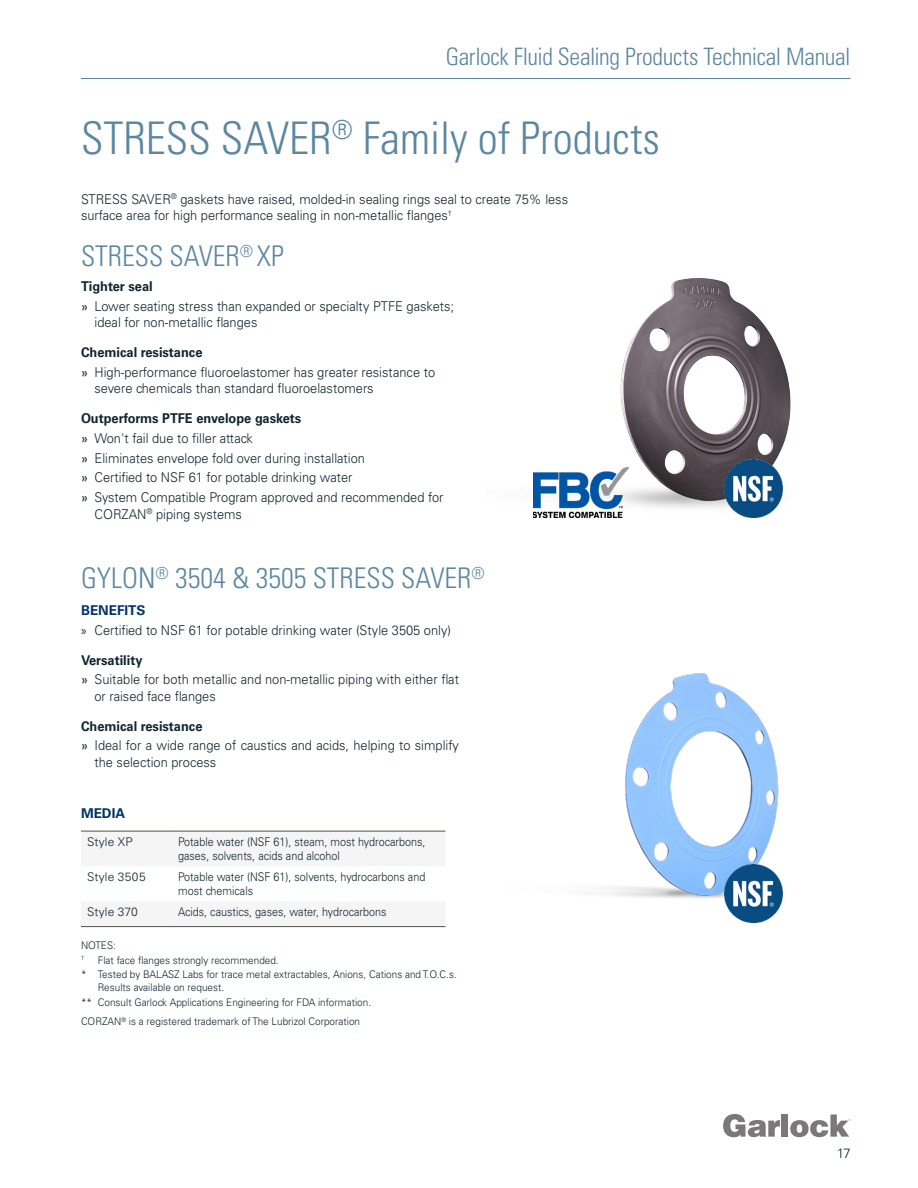
<style>
.page{position:relative;width:918px;height:1188px;background:#fff}
.page>*{position:absolute;margin:0;border:0;box-sizing:border-box;transform-origin:0 0}
.Heads{font:300 condensed 45px "Univers LT Std";color:#5c87a1}
.Heads-2{font:300 condensed 28.5px "Univers LT Std";color:#5c87a1}
.t1{font:300 condensed 24px "Univers LT Std";letter-spacing:-.015em;color:#5c87a1}
.body_bullet{font:300 13.5px/16.5px "Univers LT Std";color:#112530;scale:.95 1}
.body_bullet-2{font:700 13.5px "Univers LT Std";color:#112530;scale:.95 1}
.body_bullet-3{font:700 13.5px "Univers LT Std";color:#003367}
.body_bullet-4{font:300 13.5px "Univers LT Std";color:#112530}
.Title___Blue{font:300 12px/14.4px "Univers LT Std";color:#112530;scale:.9 1}
.Title___Blue-2{font:300 12px "Univers LT Std";color:#112530}
.Title___Blue-3{font:300 12px "Univers LT Std";letter-spacing:.03em;color:#112530}
.note{font:300 10.5px/12.6px "Univers LT Std";color:#112530;scale:.95 1}
.note-2{font:300 6.15px "Univers LT Std";color:#112530;scale:.95 1}
.s1{font-weight:400}
.s2{font-family:"Myriad Pro";font-weight:400}
</style>
<div class="page">
<hr style="left:81px;top:78px;width:769px;height:1px;background:#5c87a1">
<svg style="left:723px;top:1114px;width:57px;height:23px"></svg>
<div style="left:782px;top:1114px;width:6px;height:23px;background:#7b7879"></div>
<svg style="left:790px;top:1114px;width:60px;height:23px"></svg>
<hr style="left:81px;top:831px;width:91px;height:1px;background:#535249">
<hr style="left:172px;top:831px;width:274px;height:1px;background:#535249">
<hr style="left:81px;top:926px;width:91px;height:1px;background:#535249">
<hr style="left:172px;top:926px;width:274px;height:1px;background:#535249">
<img style="left:620px;top:278px;width:171px;height:240px">
<img style="left:609px;top:673px;width:174px;height:250px">
<img style="left:725px;top:864px;width:57px;height:58px">
<img style="left:725px;top:460px;width:57px;height:57px">
<img style="left:533px;top:467px;width:95px;height:51px">
<h3 class="t1" style="left:446px;top:42px;width:406px">Garlock Fluid Sealing Products Technical Manual</h3>
<p class="Heads" style="left:81px;top:111px;width:581px">STRESS SAVER<sup>®</sup> Family of Products</p>
<p class="body_bullet" style="left:81px;top:191px;width:514px">STRESS SAVER<sup>®</sup> gaskets have raised, molded-in sealing rings seal to create 75% less surface area for high performance sealing in non-metallic flanges<sup>†</sup></p>
<p class="Heads-2" style="left:81px;top:239px;width:204px">STRESS SAVER<sup>®</sup> XP</p>
<p class="body_bullet-2" style="left:81px;top:278px;width:77px">Tighter seal</p>
<p class="body_bullet" style="left:94px;top:297px;width:380px;text-indent:-14px"><span class="s1">»</span> Lower seating stress than expanded or specialty PTFE gaskets; ideal for non-metallic flanges</p>
<p class="body_bullet-2" style="left:81px;top:344px;width:129px">Chemical resistance</p>
<p class="body_bullet" style="left:94px;top:364px;width:360px;text-indent:-14px"><span class="s1">»</span> High-performance fluoroelastomer has greater resistance to severe chemicals than standard fluoroelastomers</p>
<p class="body_bullet-2" style="left:81px;top:410px;width:233px">Outperforms PTFE envelope gaskets</p>
<p class="body_bullet" style="left:81px;top:430px;width:183px"><span class="s1">»</span> Won't fail due to filler attack</p>
<p class="body_bullet" style="left:81px;top:450px;width:300px"><span class="s1">»</span> Eliminates envelope fold over during installation</p>
<p class="body_bullet" style="left:81px;top:469px;width:287px"><span class="s1">»</span> Certified to NSF 61 for potable drinking water</p>
<p class="body_bullet" style="left:94px;top:489px;width:369px;text-indent:-14px"><span class="s1">»</span> System Compatible Program approved and recommended for<br>CORZAN<sup>®</sup> piping systems</p>
<p class="Heads-2" style="left:81px;top:561px;width:405px">GYLON<sup>®</sup> 3504 &amp; 3505 STRESS SAVER<sup>®</sup></p>
<p class="body_bullet-3" style="left:81px;top:602px;width:66px">BENEFITS</p>
<p class="body_bullet" style="left:81px;top:621px;width:391px"><span class="s2">»</span> Certified to NSF 61 for potable drinking water (Style 3505 only)</p>
<p class="body_bullet-2" style="left:81px;top:652px;width:66px">Versatility</p>
<p class="body_bullet" style="left:94px;top:671px;width:385px;text-indent:-14px"><span class="s1">»</span> Suitable for both metallic and non-metallic piping with either flat or raised face flanges</p>
<p class="body_bullet-2" style="left:81px;top:718px;width:129px">Chemical resistance</p>
<p class="body_bullet" style="left:94px;top:737px;width:385px;text-indent:-14px"><span class="s1">»</span> Ideal for a wide range of caustics and acids, helping to simplify the selection process</p>
<p class="body_bullet-3" style="left:81px;top:805px;width:46px">MEDIA</p>
<p class="Title___Blue-2" style="left:87px;top:834px;width:47px">Style XP</p>
<p class="Title___Blue" style="left:178px;top:834px;width:276px">Potable water (NSF 61), steam, most hydrocarbons, gases, solvents, acids and alcohol</p>
<p class="Title___Blue-3" style="left:87px;top:869px;width:60px">Style 3505</p>
<p class="Title___Blue" style="left:178px;top:869px;width:276px">Potable water (NSF 61), solvents, hydrocarbons and most chemicals</p>
<p class="Title___Blue-2" style="left:87px;top:904px;width:53px">Style 370</p>
<p class="Title___Blue" style="left:178px;top:905px;width:233px">Acids, caustics, gases, water, hydrocarbons</p>
<p class="note" style="left:81px;top:939px;width:38px">NOTES:</p>
<p class="note-2" style="left:81px;top:954px;width:5px">†</p>
<p class="note" style="left:98px;top:954px;width:192px">Flat face flanges strongly recommended.</p>
<p class="note" style="left:98px;top:968px;width:379px;text-indent:-17px">* Tested by BALASZ Labs for trace metal extractables, Anions, Cations and T.O.C.s.<br>Results available on request.</p>
<p class="note" style="left:81px;top:996px;width:307px">** Consult Garlock Applications Engineering for FDA information.</p>
<p class="note" style="left:81px;top:1015px;width:295px">CORZAN<sup>®</sup> is a registered trademark of The Lubrizol Corporation</p>
<p class="body_bullet-4" style="left:837px;top:1145px;width:15px">17</p>
</div>
